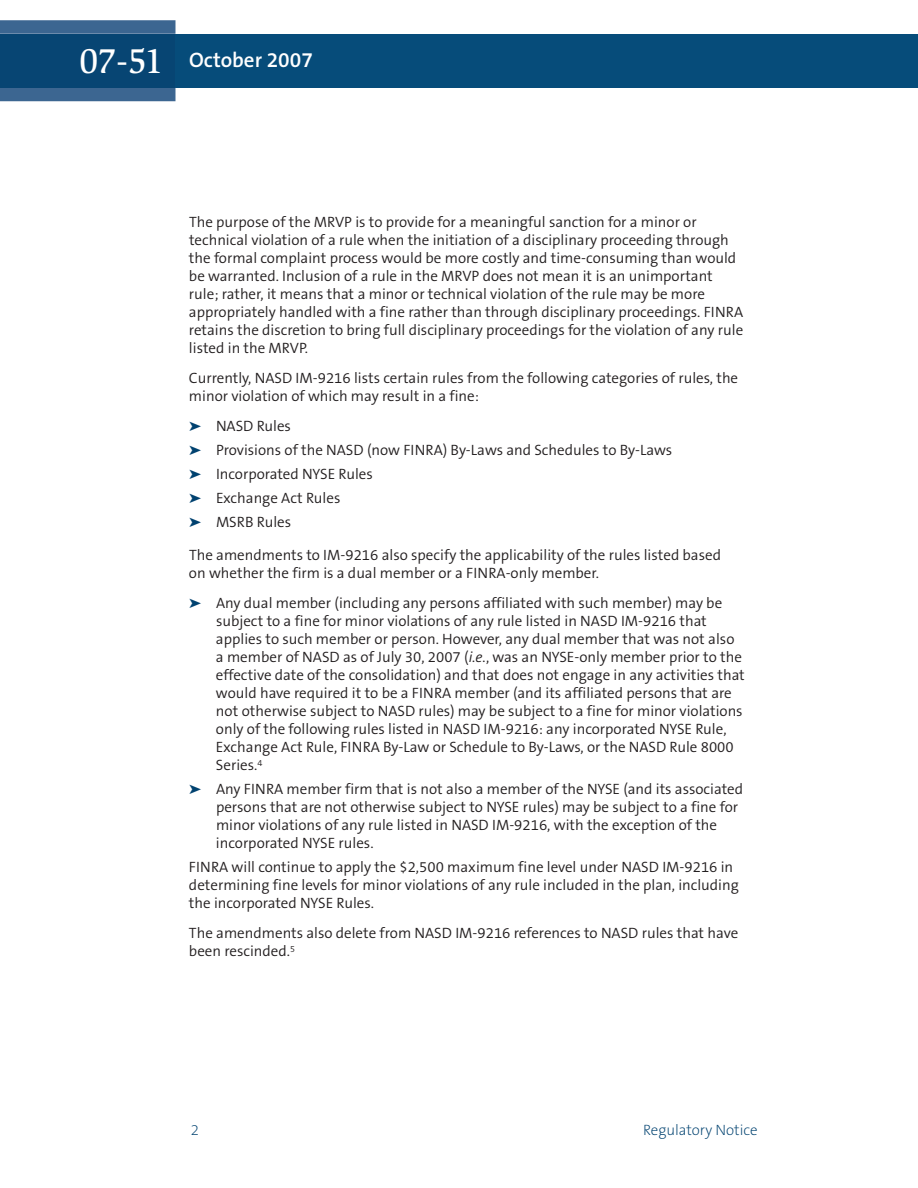
<style>
.page{position:relative;width:918px;height:1188px;background:#fff}
.page>*{position:absolute;margin:0;border:0;box-sizing:border-box;transform-origin:0 0}
.t1{font:500 36px "Slimbach LT";color:#fff}
.t2{font:600 21px "The Sans B6";color:#fff}
.t3{font:300 15px/18px "The Sans B4";color:#231f20}
.t4{font:200 15px "The Sans B2";color:#004270}
.s1{color:#004270}
.s2{font-style:italic}
</style>
<div class="page">
<div style="left:176px;top:34px;width:742px;height:54px;background:#064c7a"></div>
<svg style="left:0;top:20px;width:176px;height:81px;background:#406993"></svg>
<div style="left:0;top:34px;width:176px;height:54px;background:#074573"></div>
<h1 class="t1" style="left:79px;top:47px;width:86px">07-51</h1>
<h2 class="t2" style="left:189px;top:49px;width:125px">October 2007</h2>
<p class="t3" style="left:189px;top:214px;width:556px">The purpose of the MRVP is to provide for a meaningful sanction for a minor or technical violation of a rule when the initiation of a disciplinary proceeding through the formal complaint process would be more costly and time-consuming than would be warranted. Inclusion of a rule in the MRVP does not mean it is an unimportant rule; rather, it means that a minor or technical violation of the rule may be more appropriately handled with a fine rather than through disciplinary proceedings. FINRA retains the discretion to bring full disciplinary proceedings for the violation of any rule listed in the MRVP.</p>
<p class="t3" style="left:189px;top:370px;width:551px">Currently, NASD IM-9216 lists certain rules from the following categories of rules, the minor violation of which may result in a fine:</p>
<p class="t3" style="left:189px;top:415px;width:485px;line-height:24px"><span class="s1">➤</span> NASD Rules<br><span class="s1">➤</span> Provisions of the NASD (now FINRA) By-Laws and Schedules to By-Laws <span class="s1">➤</span> Incorporated NYSE Rules<br><span class="s1">➤</span> Exchange Act Rules<br><span class="s1">➤</span> MSRB Rules</p>
<p class="t3" style="left:189px;top:547px;width:534px">The amendments to IM-9216 also specify the applicability of the rules listed based on whether the firm is a dual member or a FINRA-only member.</p>
<p class="t3" style="left:216px;top:595px;width:530px;text-indent:-27px"><span class="s1">➤</span> Any dual member (including any persons affiliated with such member) may be subject to a fine for minor violations of any rule listed in NASD IM-9216 that applies to such member or person. However, any dual member that was not also a member of NASD as of July 30, 2007 (<span class="s2">i.e.</span>, was an NYSE-only member prior to the effective date of the consolidation) and that does not engage in any activities that would have required it to be a FINRA member (and its affiliated persons that are not otherwise subject to NASD rules) may be subject to a fine for minor violations only of the following rules listed in NASD IM-9216: any incorporated NYSE Rule, Exchange Act Rule, FINRA By-Law or Schedule to By-Laws, or the NASD Rule 8000<br>Series.<sup>4</sup></p>
<p class="t3" style="left:216px;top:781px;width:529px;text-indent:-27px"><span class="s1">➤</span> Any FINRA member firm that is not also a member of the NYSE (and its associated persons that are not otherwise subject to NYSE rules) may be subject to a fine for minor violations of any rule listed in NASD IM-9216, with the exception of the incorporated NYSE rules.</p>
<p class="t3" style="left:189px;top:859px;width:551px">FINRA will continue to apply the $2,500 maximum fine level under NASD IM-9216 in determining fine levels for minor violations of any rule included in the plan, including the incorporated NYSE Rules.</p>
<p class="t3" style="left:189px;top:925px;width:551px">The amendments also delete from NASD IM-9216 references to NASD rules that have been rescinded.<sup>5</sup></p>
<p class="t4" style="left:191px;top:1122px;width:10px">2</p>
<p class="t4" style="left:643px;top:1122px;width:116px">Regulatory Notice</p>
</div>
